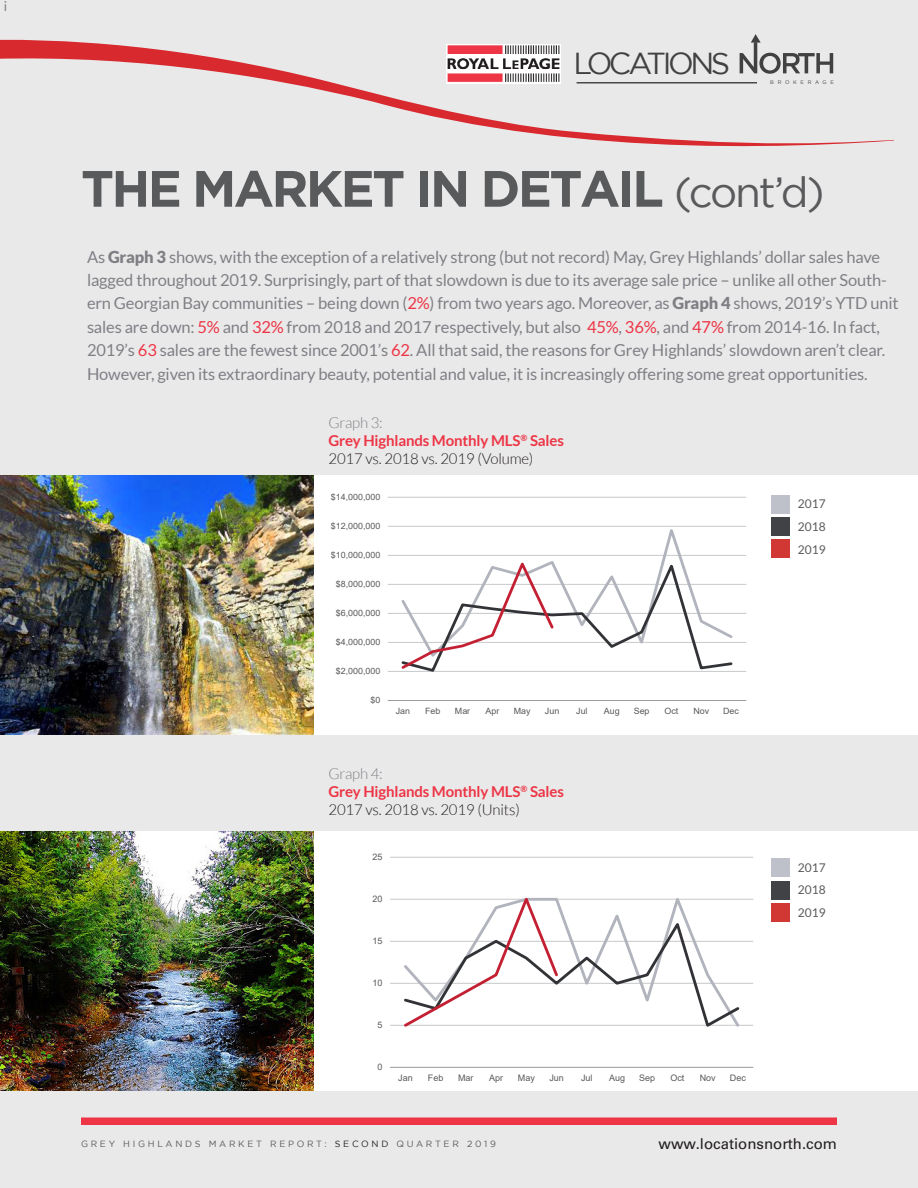
<style>
.page{position:relative;width:918px;height:1188px;background:#eae9ea}
.page>*{position:absolute;margin:0;border:0;box-sizing:border-box;transform-origin:0 0}
.t1{font:700 51px "Gotham";letter-spacing:-.05em;color:#595a5c}
.t2{font:30.3px "Gotham";letter-spacing:-.115em;color:#414141}
.t3{font:16.5px/23.4px "Lato";letter-spacing:-.01em;color:#807f84}
.t4{font:700 15px/18px "Lato";letter-spacing:-.01em;color:#ed3545}
.t5{font:15px "Univers LT Std";color:#231f20}
.t6{font:13.5px "Lato";color:#807f84}
.t7{font:12px/22.8px "Lato";color:#595a5c;text-align:justify}
.t8{font:9px "Arial";color:#585959}
.t9{font:9px "Gotham";letter-spacing:.3em;color:#595a5c}
.t10{font:8.7px "Arial";color:#585959}
.t11{font:5.25px "Gotham";letter-spacing:.7em;color:#414141}
.s1{font-weight:400;font-size:42px}
.s2{font-weight:900}
.s3{color:#ed3545}
.s4{font-weight:300;color:#807f84}
.s5{font-weight:300;color:#231f20}
.s6{color:#231f20}
</style>
<div class="page">
<div style="left:0;top:476px;width:918px;height:259px;background:#fff"></div>
<div style="left:0;top:831px;width:918px;height:259px;background:#fff"></div>
<div style="left:771px;top:495px;width:18px;height:18px;background:#bec1c9"></div>
<div style="left:771px;top:517px;width:18px;height:19px;background:#404245"></div>
<div style="left:771px;top:540px;width:18px;height:18px;background:#d13833"></div>
<hr style="left:388px;top:671px;width:358px;height:1px;background:#c7c8ca">
<hr style="left:388px;top:642px;width:358px;height:1px;background:#c7c8ca">
<hr style="left:388px;top:613px;width:358px;height:1px;background:#c7c8ca">
<hr style="left:388px;top:584px;width:358px;height:1px;background:#c7c8ca">
<hr style="left:388px;top:555px;width:358px;height:1px;background:#c7c8ca">
<hr style="left:388px;top:526px;width:358px;height:1px;background:#c7c8ca">
<hr style="left:388px;top:497px;width:358px;height:1px;background:#c7c8ca">
<hr style="left:388px;top:700px;width:358px;height:1px;background:#989a9d">
<svg style="left:399px;top:525px;width:336px;height:32px"></svg>
<svg style="left:401px;top:557px;width:332px;height:115px"></svg>
<div style="left:323px;top:843px;width:434px;height:248px;background:#fff"></div>
<hr style="left:390px;top:1025px;width:363px;height:1px;background:#c7c8ca">
<hr style="left:390px;top:983px;width:363px;height:1px;background:#c7c8ca">
<hr style="left:390px;top:941px;width:363px;height:1px;background:#c7c8ca">
<hr style="left:390px;top:899px;width:363px;height:1px;background:#c7c8ca">
<hr style="left:390px;top:857px;width:363px;height:1px;background:#c7c8ca">
<hr style="left:390px;top:1067px;width:363px;height:1px;background:#989a9d">
<svg style="left:402px;top:898px;width:340px;height:129px"></svg>
<div style="left:771px;top:859px;width:18px;height:18px;background:#bec1c9"></div>
<div style="left:771px;top:881px;width:18px;height:18px;background:#404245"></div>
<div style="left:771px;top:903px;width:18px;height:19px;background:#d13833"></div>
<div style="left:81px;top:1118px;width:756px;height:7px;background:#ed3545"></div>
<img style="left:0;top:476px;width:314px;height:259px">
<img style="left:0;top:831px;width:314px;height:259px">
<svg style="left:0;top:37px;width:894px;height:110px"></svg>
<p class="t6" style="left:4px;top:-2px;width:5px">i</p>
<h2 class="t2" style="left:573px;top:46px;width:158px">LOCATIONS</h2>
<p class="t11" style="left:770px;top:80px;width:65px">BROKERAGE</p>
<p class="t1" style="left:81px;top:159px;width:745px">THE MARKET IN DETAIL <span class="s1">(cont’d)</span></p>
<p class="t3" style="left:87px;top:245px;width:813px">As <span class="s2">Graph 3</span> shows, with the exception of a relatively strong (but not record) May, Grey Highlands’ dollar sales have lagged throughout 2019. Surprisingly, part of that slowdown is due to its average sale price – unlike all other South&shy;ern Georgian Bay communities – being down (<span class="s3">2%</span>) from two years ago. Moreover, as <span class="s2">Graph 4</span> shows, 2019’s YTD unit sales are down: <span class="s3">5%</span> and <span class="s3">32%</span> from 2018 and 2017 respectively, but also <span class="s3">45%</span>, <span class="s3">36%</span>, and <span class="s3">47%</span> from 2014-16. In fact, 2019’s <span class="s3">63</span> sales are the fewest since 2001’s <span class="s3">62</span>. All that said, the reasons for Grey Highlands’ slowdown aren’t clear.<br>However, given its extraordinary beauty, potential and value, it is increasingly offering some great opportunities.</p>
<p class="t4" style="left:328px;top:413px;width:237px"><span class="s4">Graph 3:<br></span>Grey Highlands Monthly MLS<sup>®</sup> Sales<br><span class="s5">2017 vs. 2018 vs. 2019 (Volume)</span></p>
<p class="t10" style="left:331px;top:491px;width:51px">$14,000,000</p>
<p class="t10" style="left:331px;top:520px;width:51px">$12,000,000</p>
<p class="t10" style="left:331px;top:549px;width:51px">$10,000,000</p>
<p class="t10" style="left:336px;top:578px;width:46px">$8,000,000</p>
<p class="t10" style="left:336px;top:607px;width:46px">$6,000,000</p>
<p class="t10" style="left:336px;top:636px;width:46px">$4,000,000</p>
<p class="t10" style="left:336px;top:665px;width:46px">$2,000,000</p>
<p class="t10" style="left:370px;top:694px;width:11px">$0</p>
<p class="t10" style="left:396px;top:705px;width:16px">Jan</p>
<p class="t10" style="left:425px;top:705px;width:17px">Feb</p>
<p class="t10" style="left:455px;top:705px;width:17px">Mar</p>
<p class="t10" style="left:486px;top:705px;width:15px">Apr</p>
<p class="t10" style="left:514px;top:705px;width:18px">May</p>
<p class="t10" style="left:545px;top:705px;width:16px">Jun</p>
<p class="t10" style="left:576px;top:705px;width:13px">Jul</p>
<p class="t10" style="left:604px;top:705px;width:17px">Aug</p>
<p class="t10" style="left:634px;top:705px;width:17px">Sep</p>
<p class="t10" style="left:665px;top:705px;width:15px">Oct</p>
<p class="t10" style="left:693px;top:705px;width:17px">Nov</p>
<p class="t10" style="left:723px;top:705px;width:17px">Dec</p>
<p class="t4" style="left:328px;top:764px;width:237px"><span class="s4">Graph 4:<br></span>Grey Highlands Monthly MLS<sup>®</sup> Sales<br><span class="s5">2017 vs. 2018 vs. 2019 (Units)</span></p>
<p class="t8" style="left:373px;top:851px;width:12px">25</p>
<p class="t8" style="left:373px;top:893px;width:12px">20</p>
<p class="t8" style="left:373px;top:935px;width:12px">15</p>
<p class="t8" style="left:373px;top:977px;width:12px">10</p>
<p class="t8" style="left:378px;top:1019px;width:7px">5</p>
<p class="t8" style="left:378px;top:1061px;width:7px">0</p>
<p class="t8" style="left:398px;top:1071px;width:16px">Jan</p>
<p class="t8" style="left:428px;top:1071px;width:17px">Feb</p>
<p class="t8" style="left:458px;top:1071px;width:17px">Mar</p>
<p class="t8" style="left:489px;top:1071px;width:16px">Apr</p>
<p class="t8" style="left:518px;top:1071px;width:18px">May</p>
<p class="t8" style="left:549px;top:1071px;width:16px">Jun</p>
<p class="t8" style="left:581px;top:1071px;width:13px">Jul</p>
<p class="t8" style="left:609px;top:1071px;width:18px">Aug</p>
<p class="t8" style="left:639px;top:1071px;width:18px">Sep</p>
<p class="t8" style="left:671px;top:1071px;width:15px">Oct</p>
<p class="t8" style="left:700px;top:1071px;width:17px">Nov</p>
<p class="t8" style="left:730px;top:1071px;width:17px">Dec</p>
<p class="t7" style="left:798px;top:492px;width:29px">2017<br>2018<br>2019</p>
<p class="t7" style="left:798px;top:856px;width:29px">2017<br>2018<br>2019</p>
<p class="t9" style="left:81px;top:1139px;width:416px">GREY HIGHLANDS MARKET REPORT: <span class="s6">SECOND</span> QUARTER 2019</p>
<p class="t5" style="left:659px;top:1134px;width:180px">www.locationsnorth.com</p>
</div>
